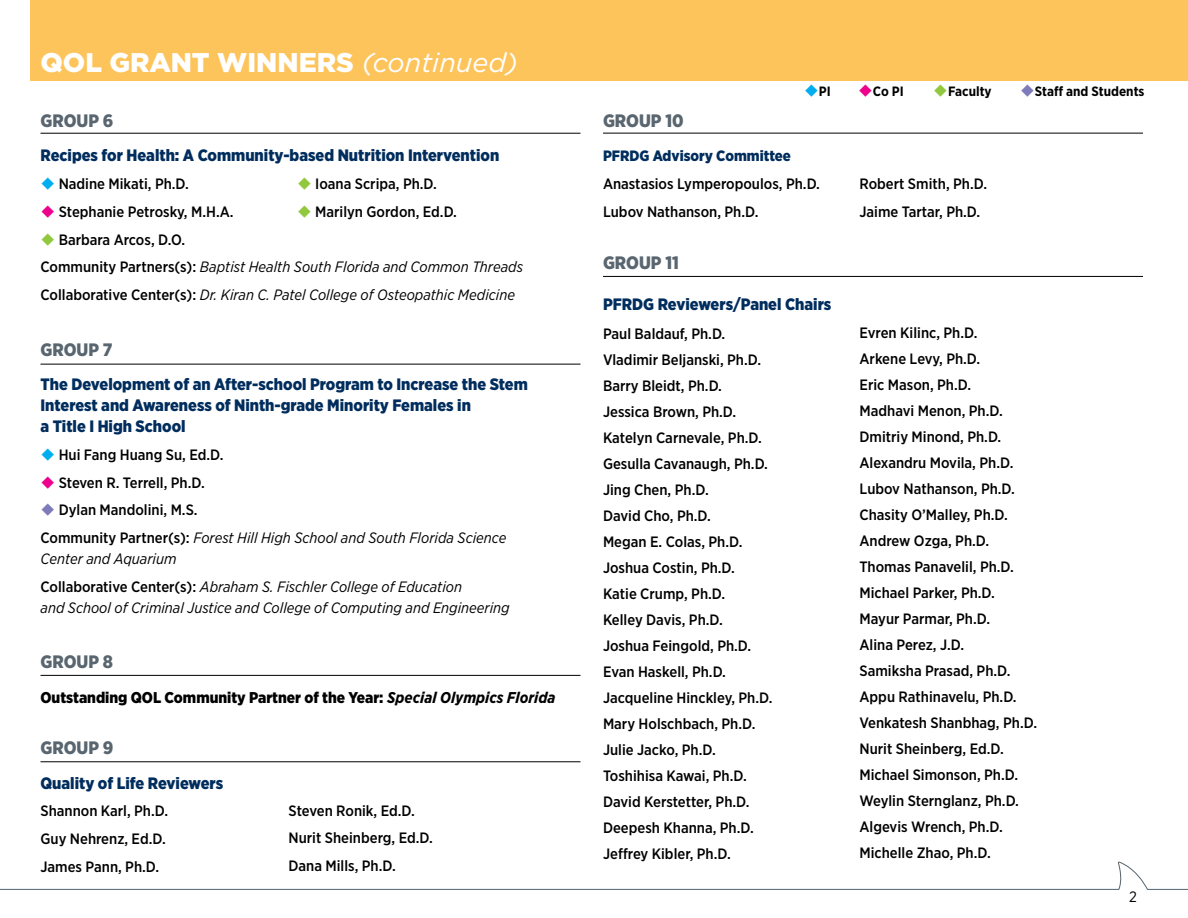
<style>
.page{position:relative;width:1188px;height:918px;background:#fff}
.page>*{position:absolute;margin:0;border:0;box-sizing:border-box;transform-origin:0 0}
.t1{font:900 27px "Gotham";color:#fff}
.t2{font:900 18px "Gotham Narrow";color:#596670}
.t3{font:900 16.5px/21px "Gotham Narrow";color:#002d5d}
.t4{font:900 15.6px "Gotham Narrow";color:#000}
.t5{font:500 15px/26px "Gotham Narrow";color:#000}
.t6{font:italic 15px/27.8px "Gotham Narrow";color:#000}
.t7{font:900 15px "Gotham Narrow";color:#002d5d}
.t8{font:15px "Gotham Narrow";color:#000}
.t9{font:700 13.5px "Gotham Narrow";color:#000}
.s1{font-weight:400;font-style:italic}
.s2{color:#00aeef}
.s3{color:#ec008c}
.s4{color:#92c83e}
.s5{font-weight:500;font-style:normal}
.s6{color:#7e7bba}
.s7{font-weight:700;font-style:italic}
</style>
<div class="page">
<svg style="left:0;top:862px;width:1188px;height:28px"></svg>
<div style="left:30px;top:0;width:1158px;height:81px;background:#fec45c"></div>
<hr style="left:40px;top:133px;width:540px;height:1px;background:#000">
<hr style="left:40px;top:364px;width:540px;height:1px;background:#000">
<hr style="left:40px;top:675px;width:540px;height:1px;background:#000">
<hr style="left:40px;top:762px;width:540px;height:1px;background:#000">
<hr style="left:603px;top:133px;width:540px;height:1px;background:#000">
<hr style="left:603px;top:276px;width:540px;height:1px;background:#000">
<h1 class="t1" style="left:40px;top:44px;width:479px">QOL GRANT WINNERS <span class="s1">(continued)</span></h1>
<p class="t2" style="left:40px;top:109px;width:74px">GROUP 6</p>
<p class="t3" style="left:40px;top:145px;width:460px">Recipes for Health: A Community-based Nutrition Intervention</p>
<p class="t5" style="left:40px;top:171px;width:150px"><span class="s2">◆</span> Nadine Mikati, Ph.D.</p>
<p class="t5" style="left:40px;top:198px;width:195px"><span class="s3">◆</span> Stephanie Petrosky, M.H.A.</p>
<p class="t6" style="left:40px;top:225px;width:484px"><span class="s4">◆</span> <span class="s5">Barbara Arcos, D.O.<br>Community Partners(s):</span> Baptist Health South Florida and Common Threads<br><span class="s5">Collaborative Center(s):</span> Dr. Kiran C. Patel College of Osteopathic Medicine</p>
<p class="t5" style="left:297px;top:171px;width:141px"><span class="s4">◆</span> Ioana Scripa, Ph.D.</p>
<p class="t5" style="left:297px;top:198px;width:162px"><span class="s4">◆</span> Marilyn Gordon, Ed.D.</p>
<p class="t2" style="left:40px;top:337px;width:74px">GROUP 7</p>
<p class="t3" style="left:40px;top:374px;width:489px">The Development of an After-school Program to Increase the Stem<br>Interest and Awareness of Ninth-grade Minority Females in<br>a Title I High School</p>
<p class="t5" style="left:40px;top:441px;width:185px"><span class="s2">◆</span> Hui Fang Huang Su, Ed.D.</p>
<p class="t5" style="left:40px;top:469px;width:166px"><span class="s3">◆</span> Steven R. Terrell, Ph.D.</p>
<p class="t6" style="left:40px;top:496px;width:467px"><span class="s6">◆</span> <span class="s5">Dylan Mandolini, M.S.<br>Community Partner(s):</span> Forest Hill High School and South Florida Science</p>
<p class="t6" style="left:40px;top:545px;width:423px">Center and Aquarium<br><span class="s5">Collaborative Center(s):</span> Abraham S. Fischler College of Education</p>
<p class="t6" style="left:40px;top:593px;width:471px">and School of Criminal Justice and College of Computing and Engineering</p>
<p class="t2" style="left:40px;top:650px;width:74px">GROUP 8</p>
<p class="t4" style="left:40px;top:687px;width:517px">Outstanding QOL Community Partner of the Year: <span class="s7">Special Olympics Florida</span></p>
<p class="t2" style="left:40px;top:736px;width:74px">GROUP 9</p>
<p class="t3" style="left:40px;top:772px;width:184px">Quality of Life Reviewers</p>
<p class="t5" style="left:40px;top:797px;width:129px;line-height:27.8px">Shannon Karl, Ph.D.<br>Guy Nehrenz, Ed.D.<br>James Pann, Ph.D.</p>
<p class="t5" style="left:289px;top:796px;width:146px;line-height:27.8px">Steven Ronik, Ed.D.<br>Nurit Sheinberg, Ed.D.<br>Dana Mills, Ph.D.</p>
<p class="t9" style="left:804px;top:83px;width:28px"><span class="s2">◆</span>PI</p>
<p class="t9" style="left:858px;top:83px;width:47px"><span class="s3">◆</span>Co PI</p>
<p class="t9" style="left:933px;top:83px;width:60px"><span class="s4">◆</span>Faculty</p>
<p class="t9" style="left:1020px;top:83px;width:126px"><span class="s6">◆</span>Staff and Students</p>
<p class="t2" style="left:603px;top:109px;width:82px">GROUP 10</p>
<p class="t7" style="left:603px;top:146px;width:189px">PFRDG Advisory Committee</p>
<p class="t5" style="left:603px;top:170px;width:219px;line-height:27.8px">Anastasios Lymperopoulos, Ph.D.<br>Lubov Nathanson, Ph.D.</p>
<p class="t2" style="left:603px;top:251px;width:77px">GROUP 11</p>
<p class="t3" style="left:603px;top:293px;width:230px">PFRDG Reviewers/Panel Chairs</p>
<p class="t5" style="left:603px;top:321px;width:171px">Paul Baldauf, Ph.D.<br>Vladimir Beljanski, Ph.D.<br>Barry Bleidt, Ph.D.<br>Jessica Brown, Ph.D.<br>Katelyn Carnevale, Ph.D.<br>Gesulla Cavanaugh, Ph.D.<br>Jing Chen, Ph.D.<br>David Cho, Ph.D.<br>Megan E. Colas, Ph.D.<br>Joshua Costin, Ph.D.<br>Katie Crump, Ph.D.<br>Kelley Davis, Ph.D.<br>Joshua Feingold, Ph.D.<br>Evan Haskell, Ph.D.<br>Jacqueline Hinckley, Ph.D.<br>Mary Holschbach, Ph.D.<br>Julie Jacko, Ph.D.<br>Toshihisa Kawai, Ph.D.<br>David Kerstetter, Ph.D.<br>Deepesh Khanna, Ph.D.<br>Jeffrey Kibler, Ph.D.</p>
<p class="t5" style="left:860px;top:320px;width:179px">Evren Kilinc, Ph.D.<br>Arkene Levy, Ph.D.<br>Eric Mason, Ph.D.<br>Madhavi Menon, Ph.D.<br>Dmitriy Minond, Ph.D.<br>Alexandru Movila, Ph.D.<br>Lubov Nathanson, Ph.D.<br>Chasity O’Malley, Ph.D.<br>Andrew Ozga, Ph.D.<br>Thomas Panavelil, Ph.D.<br>Michael Parker, Ph.D.<br>Mayur Parmar, Ph.D.<br>Alina Perez, J.D.<br>Samiksha Prasad, Ph.D.<br>Appu Rathinavelu, Ph.D.<br>Venkatesh Shanbhag, Ph.D.<br>Nurit Sheinberg, Ed.D.<br>Michael Simonson, Ph.D.<br>Weylin Sternglanz, Ph.D.<br>Algevis Wrench, Ph.D.<br>Michelle Zhao, Ph.D.</p>
<p class="t5" style="left:860px;top:170px;width:129px;line-height:27.8px">Robert Smith, Ph.D.<br>Jaime Tartar, Ph.D.</p>
<p class="t8" style="left:1129px;top:887px;width:9px">2</p>
</div>
